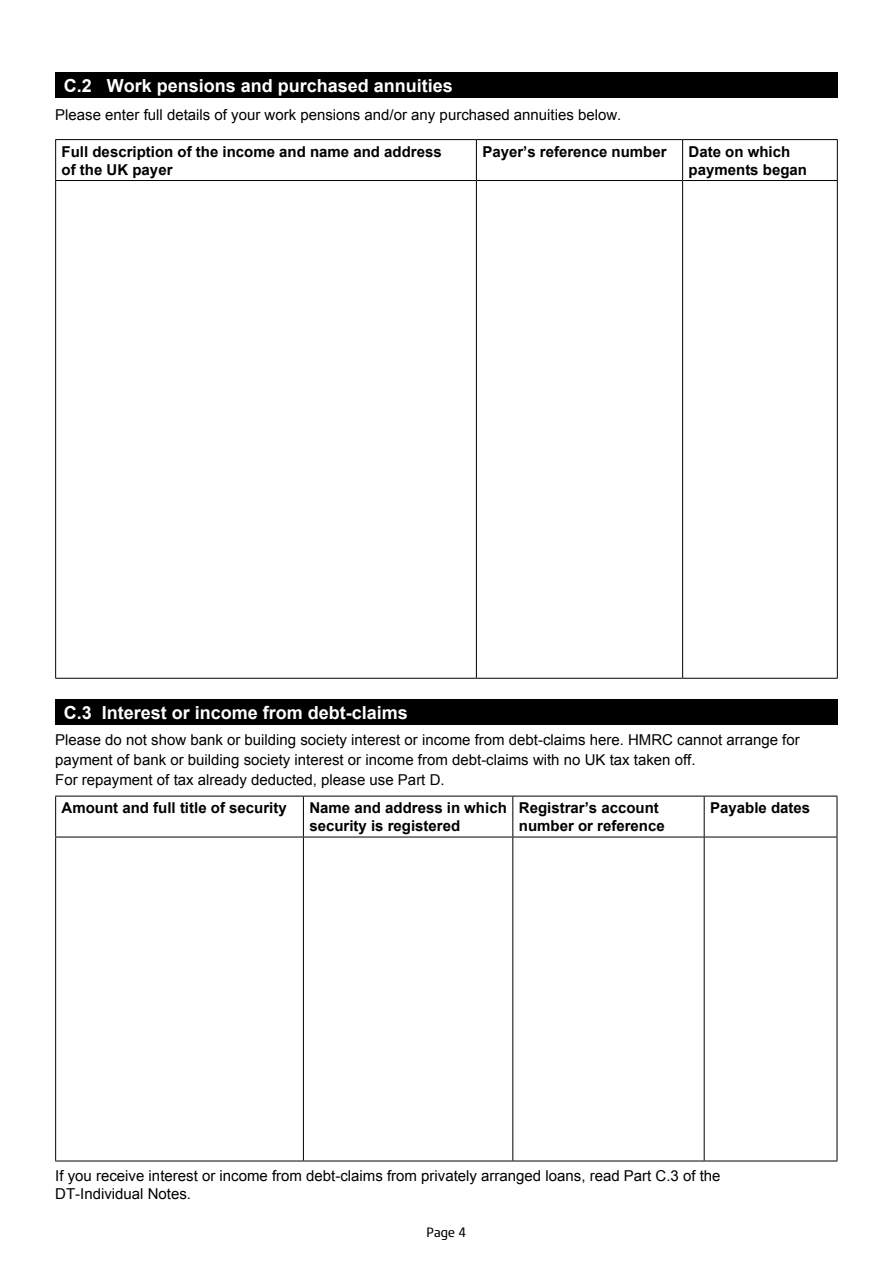
<style>
.page{position:relative;width:893px;height:1263px;background:#fff}
.page>*{position:absolute;margin:0;border:0;box-sizing:border-box;transform-origin:0 0}
.DT_A4_Panel_Heading{font:700 18px "Arial";color:#fff}
.DT_Bodytext{font:15px/20.2px "Arial";color:#000}
.DT_Bodytext-2{font:700 15px/18px "Arial";color:#000}
.t1{font:12.75px "HMRC Modena";color:#000}
</style>
<div class="page">
<div style="left:55px;top:72px;width:783px;height:26px;background:#000"></div>
<hr style="left:55px;top:139px;width:421px;height:1px;background:#000">
<hr style="left:55px;top:140px;width:1px;height:40px;background:#000">
<hr style="left:476px;top:139px;width:207px;height:1px;background:#000">
<hr style="left:476px;top:140px;width:1px;height:40px;background:#000">
<hr style="left:683px;top:139px;width:155px;height:1px;background:#000">
<hr style="left:682px;top:140px;width:1px;height:40px;background:#000">
<hr style="left:837px;top:140px;width:1px;height:40px;background:#000">
<hr style="left:55px;top:180px;width:421px;height:1px;background:#000">
<hr style="left:55px;top:181px;width:1px;height:497px;background:#000">
<hr style="left:476px;top:180px;width:207px;height:1px;background:#000">
<hr style="left:476px;top:181px;width:1px;height:497px;background:#000">
<hr style="left:683px;top:180px;width:155px;height:1px;background:#000">
<hr style="left:682px;top:181px;width:1px;height:497px;background:#000">
<hr style="left:837px;top:181px;width:1px;height:497px;background:#000">
<hr style="left:55px;top:678px;width:421px;height:1px;background:#000">
<hr style="left:476px;top:678px;width:207px;height:1px;background:#000">
<hr style="left:683px;top:678px;width:155px;height:1px;background:#000">
<div style="left:55px;top:699px;width:783px;height:26px;background:#000"></div>
<hr style="left:55px;top:796px;width:248px;height:1px;background:#000">
<hr style="left:55px;top:796px;width:1px;height:41px;background:#000">
<hr style="left:303px;top:796px;width:210px;height:1px;background:#000">
<hr style="left:303px;top:796px;width:1px;height:41px;background:#000">
<hr style="left:513px;top:796px;width:191px;height:1px;background:#000">
<hr style="left:512px;top:796px;width:1px;height:41px;background:#000">
<hr style="left:704px;top:796px;width:133px;height:1px;background:#000">
<hr style="left:704px;top:796px;width:1px;height:41px;background:#000">
<hr style="left:837px;top:796px;width:1px;height:41px;background:#000">
<hr style="left:55px;top:837px;width:248px;height:1px;background:#000">
<hr style="left:55px;top:837px;width:1px;height:323px;background:#000">
<hr style="left:303px;top:837px;width:210px;height:1px;background:#000">
<hr style="left:303px;top:837px;width:1px;height:323px;background:#000">
<hr style="left:513px;top:837px;width:191px;height:1px;background:#000">
<hr style="left:512px;top:837px;width:1px;height:323px;background:#000">
<hr style="left:704px;top:837px;width:133px;height:1px;background:#000">
<hr style="left:704px;top:837px;width:1px;height:323px;background:#000">
<hr style="left:837px;top:837px;width:1px;height:323px;background:#000">
<hr style="left:55px;top:1160px;width:248px;height:1px;background:#000">
<hr style="left:303px;top:1160px;width:210px;height:1px;background:#000">
<hr style="left:513px;top:1160px;width:191px;height:1px;background:#000">
<hr style="left:704px;top:1160px;width:133px;height:1px;background:#000">
<p class="DT_A4_Panel_Heading" style="left:64px;top:74px;width:391px">C.2 Work pensions and purchased annuities</p>
<p class="DT_Bodytext" style="left:55px;top:105px;width:568px">Please enter full details of your work pensions and/or any purchased annuities below.</p>
<p class="DT_Bodytext-2" style="left:62px;top:143px;width:382px">Full description of the income and name and address of the UK payer</p>
<p class="DT_Bodytext-2" style="left:482px;top:143px;width:186px">Payer’s reference number</p>
<p class="DT_Bodytext-2" style="left:689px;top:143px;width:120px">Date on which payments began</p>
<p class="DT_A4_Panel_Heading" style="left:64px;top:700px;width:346px">C.3 Interest or income from debt-claims</p>
<p class="DT_Bodytext" style="left:55px;top:729px;width:746px">Please do not show bank or building society interest or income from debt-claims here. HMRC cannot arrange for payment of bank or building society interest or income from debt-claims with no UK tax taken off.<br>For repayment of tax already deducted, please use Part D.</p>
<p class="DT_Bodytext-2" style="left:62px;top:799px;width:227px">Amount and full title of security</p>
<p class="DT_Bodytext-2" style="left:309px;top:799px;width:199px">Name and address in which security is registered</p>
<p class="DT_Bodytext-2" style="left:519px;top:799px;width:147px">Registrar’s account number or reference</p>
<p class="DT_Bodytext-2" style="left:710px;top:799px;width:102px">Payable dates</p>
<p class="DT_Bodytext" style="left:55px;top:1167px;width:667px;line-height:18px">If you receive interest or income from debt-claims from privately arranged loans, read Part C.3 of the<br>DT-Individual Notes.</p>
<p class="t1" style="left:427px;top:1224px;width:41px">Page 4</p>
</div>
